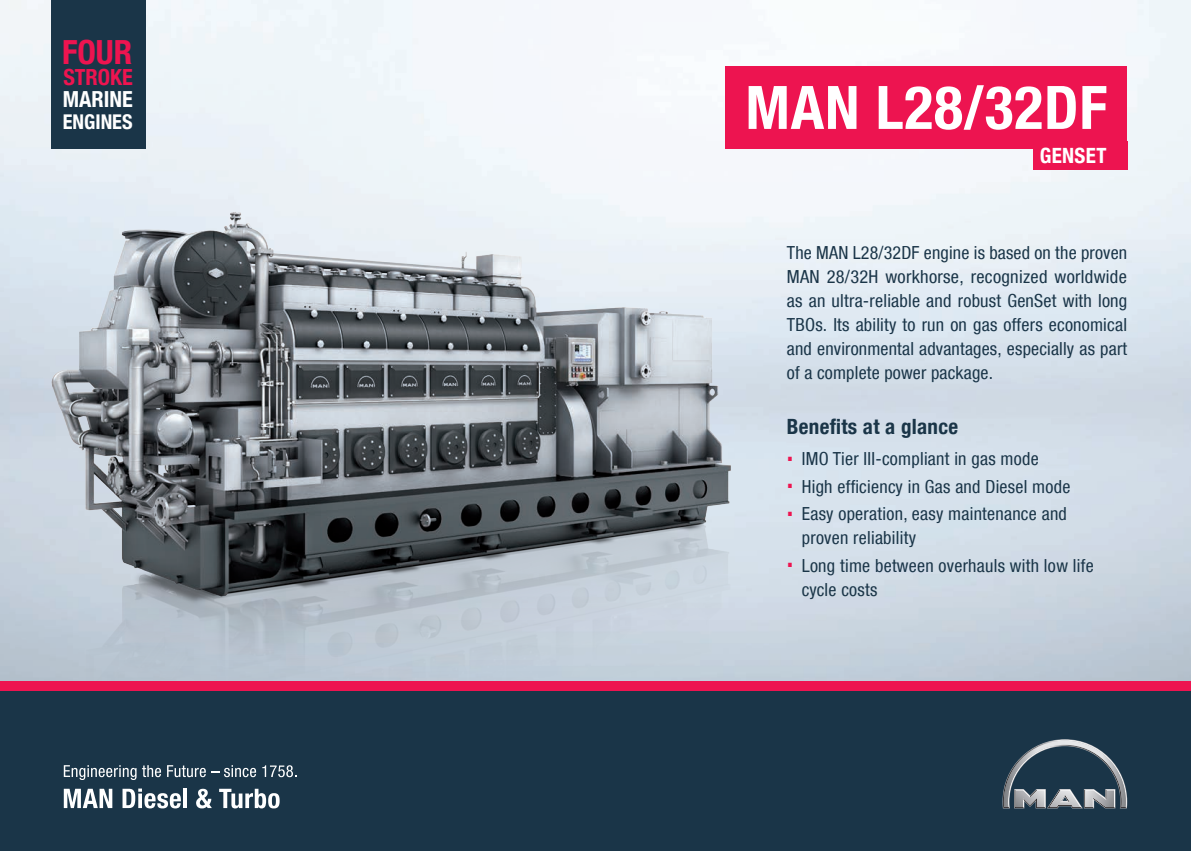
<style>
.page{position:relative;width:1191px;height:851px;background:#fff}
.page>*{position:absolute;margin:0;border:0;box-sizing:border-box;transform-origin:0 0}
.t1{font:60px "MAN Helvetica Neue 77 Bold Cond";letter-spacing:.015em;color:#fff}
.t2{font:33.3px "MAN Helvetica Neue 77 Bold Cond";color:#ed1450}
.t3{font:22.2px "MAN Helvetica Neue 77 Bold Cond";color:#ed1450}
.t4{font:22.05px "MAN Helvetica Neue 77 Bold Cond";color:#fff}
.Intro_Headline{font:21px "MAN Helvetica Neue 77 Bold Cond";letter-spacing:.015em;color:#1a3548}
.t5{font:21px "MAN Helvetica Neue 77 Bold Cond";letter-spacing:.015em;color:#fff}
.t6{font:20.25px "MAN Helvetica Neue 77 Bold Cond";color:#fff}
.Intro{font:18px/24px "MAN Helvetica Neue 57 Cond";letter-spacing:.015em;color:#1a3548}
</style>
<div class="page">
<img style="left:0;top:0;width:1191px;height:680px">
<img style="left:21px;top:135px;width:744px;height:545px">
<div style="left:725px;top:66px;width:402px;height:83px;background:#ed1450"></div>
<div style="left:1033px;top:141px;width:94px;height:29px;background:#ed1450"></div>
<div style="left:51px;top:0;width:94px;height:149px;background:#1a3548"></div>
<div style="left:0;top:680px;width:1191px;height:170px;background:#1a3548"></div>
<div style="left:0;top:680px;width:1191px;height:10px;background:#ed1450"></div>
<svg style="left:1002px;top:739px;width:125px;height:69px"></svg>
<svg style="left:64px;top:788px;width:48px;height:19px"></svg>
<svg style="left:122px;top:788px;width:59px;height:20px"></svg>
<hr style="left:183px;top:788px;width:4px;height:19px;background:#fff">
<svg style="left:196px;top:788px;width:16px;height:20px"></svg>
<svg style="left:219px;top:788px;width:61px;height:20px"></svg>
<svg style="left:64px;top:765px;width:97px;height:14px"></svg>
<svg style="left:167px;top:765px;width:89px;height:12px"></svg>
<svg style="left:262px;top:765px;width:34px;height:12px"></svg>
<h2 class="t2" style="left:62px;top:32px;width:72px">FOUR</h2>
<p class="t3" style="left:63px;top:64px;width:71px">STROKE</p>
<p class="t4" style="left:63px;top:86px;width:71px">MARINE</p>
<p class="t6" style="left:63px;top:109px;width:71px">ENGINES</p>
<p class="t1" style="left:745px;top:72px;width:363px">MAN L28/32DF</p>
<p class="t5" style="left:1039px;top:143px;width:68px">GENSET</p>
<p class="Intro" style="left:787px;top:240px;width:342px;text-align:justify">The MAN L28/32DF engine is based on the proven MAN 28/32H workhorse, recognized worldwide as an ultra-reliable and robust GenSet with long TBOs. Its ability to run on gas offers economical and environmental advantages, especially as part of a complete power package.</p>
<p class="Intro_Headline" style="left:787px;top:414px;width:173px">Benefits at a glance</p>
<p class="Intro" style="left:787px;top:447px;width:253px"><sup>.</sup> IMO Tier III-compliant in gas mode</p>
<p class="Intro" style="left:787px;top:474px;width:285px"><sup>.</sup> High efficiency in Gas and Diesel mode</p>
<p class="Intro" style="left:801px;top:501px;width:267px;text-indent:-15px"><sup>.</sup> Easy operation, easy maintenance and proven reliability</p>
<p class="Intro" style="left:801px;top:553px;width:293px;text-indent:-15px"><sup>.</sup> Long time between overhauls with low life cycle costs</p>
</div>
